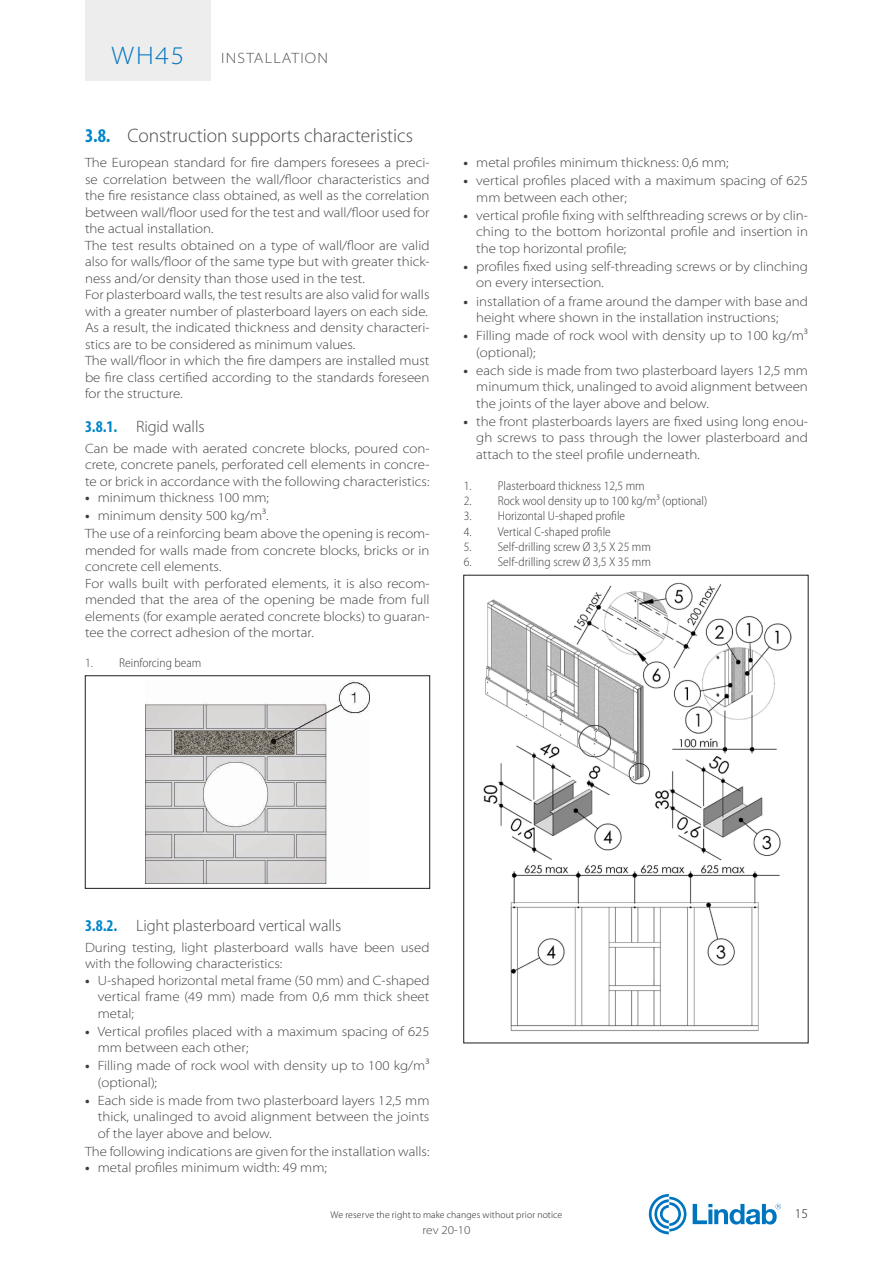
<style>
.page{position:relative;width:893px;height:1263px;background:#fff}
.page>*{position:absolute;margin:0;border:0;box-sizing:border-box;transform-origin:0 0}
.t1{font:300 semi-expanded 25.5px "Myriad Pro";color:#0075bf}
.t2{font:300 19.5px "Myriad Pro";letter-spacing:-.005em;color:#4b4b4a}
.t3{font:300 16.5px "Myriad Pro";letter-spacing:-.005em;color:#4b4b4a}
.t4{font:300 semi-expanded 15px "Myriad Pro";color:#4b4b4a}
.t5{font:300 semi-expanded 13.5px/16.5px "Myriad Pro";color:#3d3d3c}
.t6{font:300 13.5px "Myriad Pro";color:#1d1d1b}
.t7{font:300 semi-condensed 12.75px "Myriad Pro";color:#3d3d3c}
.t8{font:300 semi-expanded 12px "Myriad Pro";color:#3d3d3c}
.t9{font:300 9.75px "Myriad Pro";letter-spacing:.015em;color:#1d1d1b}
.s1{font-weight:700;font-stretch:condensed;color:#0086ca}
.s2{font-weight:700;font-stretch:normal}
</style>
<div class="page">
<img style="left:145px;top:680px;width:225px;height:204px">
<div style="left:85px;top:675px;width:345px;height:213px;border:1px solid #1d1d1b"></div>
<img style="left:483px;top:582px;width:308px;height:449px">
<div style="left:85px;top:0;width:125px;height:81px;background:#ededed"></div>
<svg style="left:693px;top:1204px;width:88px;height:20px"></svg>
<svg style="left:649px;top:1194px;width:37px;height:40px"></svg>
<h1 class="t1" style="left:112px;top:40px;width:74px">WH45</h1>
<p class="t4" style="left:221px;top:49px;width:14px">Installati</p>
<p class="t4" style="left:305px;top:49px;width:22px">on</p>
<h2 class="t2" style="left:85px;top:124px;width:329px"><span class="s1">3.8.</span> Construction supports characteristics</h2>
<p class="t5" style="left:85px;top:154px;width:346px">The European standard for fire dampers foresees a preci&shy;se correlation between the wall/floor characteristics and the fire resistance class obtained, as well as the correlation between wall/floor used for the test and wall/floor used for the actual installation.<br>The test results obtained on a type of wall/floor are valid also for walls/floor of the same type but with greater thick&shy;ness and/or density than those used in the test.<br>For plasterboard walls, the test results are also valid for walls with a greater number of plasterboard layers on each side.<br>As a result, the indicated thickness and density characteri&shy;stics are to be considered as minimum values.<br>The wall/floor in which the fire dampers are installed must be fire class certified according to the standards foreseen for the structure.</p>
<p class="t3" style="left:85px;top:417px;width:121px"><span class="s1">3.8.1.</span> Rigid walls</p>
<p class="t5" style="left:85px;top:440px;width:346px;text-align:justify">Can be made with aerated concrete blocks, poured con&shy;crete, concrete panels, perforated cell elements in concre&shy;te or brick in accordance with the following characteristics:</p>
<p class="t5" style="left:85px;top:489px;width:185px"><span class="s2">•</span> minimum thickness 100 mm;</p>
<p class="t5" style="left:85px;top:507px;width:346px;line-height:18.1px"><span class="s2">•</span> minimum density 500 kg/m³.<br>The use of a reinforcing beam above the opening is recom-</p>
<p class="t5" style="left:85px;top:542px;width:346px">mended for walls made from concrete blocks, bricks or in concrete cell elements.<br>For walls built with perforated elements, it is also recom&shy;mended that the area of the opening be made from full elements (for example aerated concrete blocks) to guaran&shy;tee the correct adhesion of the mortar.</p>
<p class="t7" style="left:85px;top:655px;width:117px">1. Reinforcing beam</p>
<p class="t5" style="left:463px;top:154px;width:266px"><span class="s2">•</span> metal profiles minimum thickness: 0,6 mm;</p>
<p class="t5" style="left:476px;top:172px;width:333px;text-indent:-13px"><span class="s2">•</span> vertical profiles placed with a maximum spacing of 625 mm between each other;</p>
<p class="t5" style="left:476px;top:207px;width:333px;text-align:justify;text-indent:-13px"><span class="s2">•</span> vertical profile fixing with selfthreading screws or by clin&shy;ching to the bottom horizontal profile and insertion in the top horizontal profile;</p>
<p class="t5" style="left:476px;top:258px;width:333px;text-indent:-13px"><span class="s2">•</span> profiles fixed using self-threading screws or by clinching on every intersection.</p>
<p class="t5" style="left:476px;top:293px;width:333px;text-indent:-13px"><span class="s2">•</span> installation of a frame around the damper with base and height where shown in the installation instructions;</p>
<p class="t5" style="left:476px;top:327px;width:333px;text-indent:-13px"><span class="s2">•</span> Filling made of rock wool with density up to 100 kg/m³ (optional);</p>
<p class="t5" style="left:476px;top:362px;width:333px;text-align:justify;text-indent:-13px"><span class="s2">•</span> each side is made from two plasterboard layers 12,5 mm minumum thick, unalinged to avoid alignment between the joints of the layer above and below.</p>
<p class="t5" style="left:476px;top:413px;width:333px;text-align:justify;text-indent:-13px"><span class="s2">•</span> the front plasterboards layers are fixed using long enou&shy;gh screws to pass through the lower plasterboard and attach to the steel profile underneath.</p>
<p class="t7" style="left:464px;top:478px;width:183px">1. Plasterboard thickness 12,5 mm</p>
<p class="t7" style="left:464px;top:493px;width:245px">2. Rock wool density up to 100 kg/m³ (optional)</p>
<p class="t7" style="left:464px;top:508px;width:163px">3. Horizontal U-shaped profile</p>
<p class="t7" style="left:464px;top:524px;width:149px">4. Vertical C-shaped profile</p>
<p class="t7" style="left:464px;top:539px;width:189px">5. Self-drilling screw Ø 3,5 X 25 mm</p>
<p class="t7" style="left:464px;top:554px;width:189px">6. Self-drilling screw Ø 3,5 X 35 mm</p>
<p class="t3" style="left:85px;top:915px;width:258px"><span class="s1">3.8.2.</span> Light plasterboard vertical walls</p>
<p class="t5" style="left:85px;top:939px;width:346px">During testing, light plasterboard walls have been used with the following characteristics:</p>
<p class="t5" style="left:98px;top:972px;width:333px;text-align:justify;text-indent:-13px"><span class="s2">•</span> U-shaped horizontal metal frame (50 mm) and C-shaped vertical frame (49 mm) made from 0,6 mm thick sheet metal;</p>
<p class="t5" style="left:98px;top:1023px;width:333px;text-indent:-13px"><span class="s2">•</span> Vertical profiles placed with a maximum spacing of 625 mm between each other;</p>
<p class="t5" style="left:98px;top:1057px;width:333px;text-indent:-13px"><span class="s2">•</span> Filling made of rock wool with density up to 100 kg/m³ (optional);</p>
<p class="t5" style="left:98px;top:1092px;width:333px;text-align:justify;text-indent:-13px"><span class="s2">•</span> Each side is made from two plasterboard layers 12,5 mm thick, unalinged to avoid alignment between the joints of the layer above and below.</p>
<p class="t5" style="left:85px;top:1143px;width:346px">The following indications are given for the installation walls:</p>
<p class="t5" style="left:85px;top:1159px;width:243px"><span class="s2">•</span> metal profiles minimum width: 49 mm;</p>
<p class="t9" style="left:331px;top:1209px;width:233px">We reserve the right to make changes without prior notice</p>
<p class="t6" style="left:795px;top:1205px;width:15px">15</p>
<p class="t8" style="left:422px;top:1223px;width:50px">rev 20-10</p>
</div>
